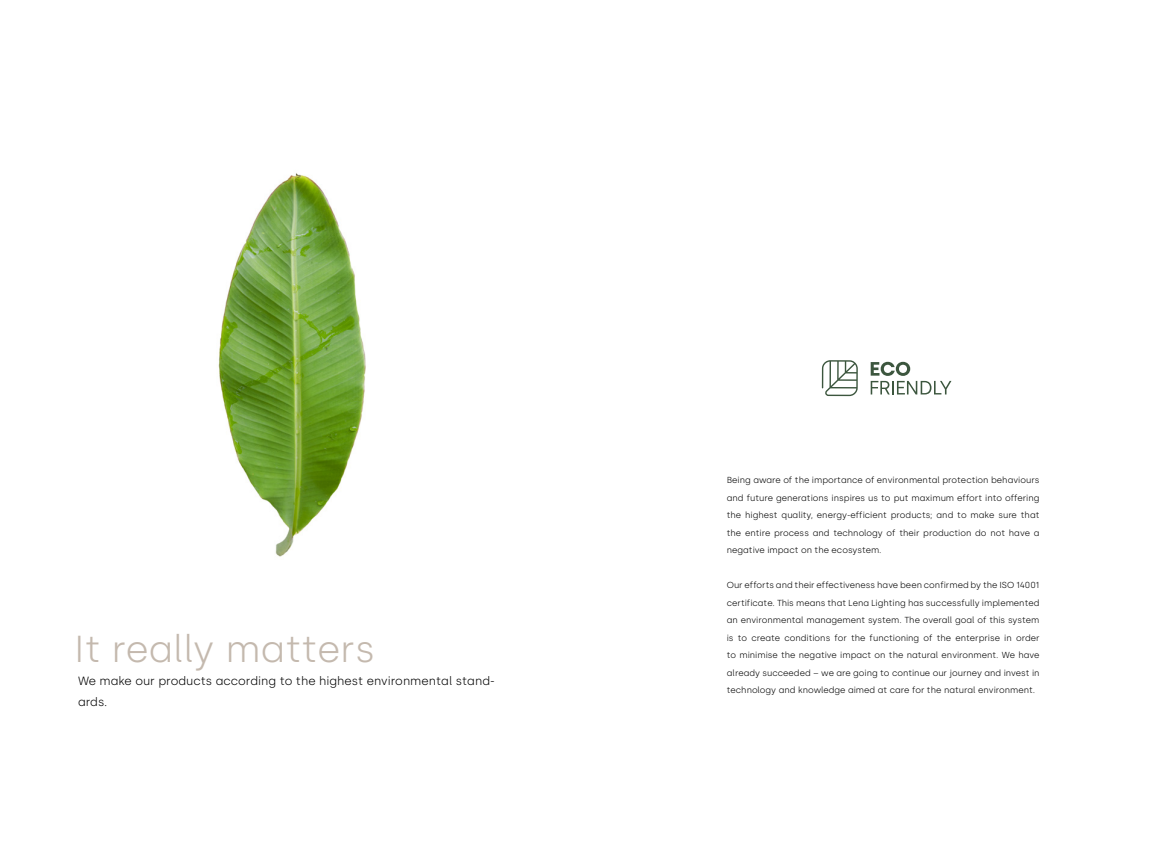
<style>
.page{position:relative;width:1170px;height:851px;background:#fff}
.page>*{position:absolute;margin:0;border:0;box-sizing:border-box;transform-origin:0 0}
.t1{font:300 37.5px "Silka";color:#c4b9ae}
.t2{font:300 11.88px/21.1px "Silka";color:#000}
.t3{font:300 8.75px/17.5px "Silka";color:#000;text-align:justify}
</style>
<div class="page">
<svg style="left:870px;top:362px;width:81px;height:32px"></svg>
<svg style="left:821px;top:360px;width:36px;height:36px"></svg>
<img style="left:218px;top:173px;width:148px;height:384px">
<h1 class="t1" style="left:74px;top:626px;width:302px">It really matters</h1>
<h2 class="t2" style="left:78px;top:670px;width:418px">We make our products according to the highest environmental stand&shy;ards.</h2>
<p class="t3" style="left:726px;top:471px;width:314px">Being aware of the importance of environmental protection behaviours and future generations inspires us to put maximum effort into offering the highest quality, energy-efficient products; and to make sure that the entire process and technology of their production do not have a negative impact on the ecosystem.</p>
<p class="t3" style="left:726px;top:576px;width:314px">Our efforts and their effectiveness have been confirmed by the ISO 14001 certificate. This means that Lena Lighting has successfully implemented an environmental management system. The overall goal of this system is to create conditions for the functioning of the enterprise in order to minimise the negative impact on the natural environment. We have already succeeded – we are going to continue our journey and invest in technology and knowledge aimed at care for the natural environment.</p>
</div>
